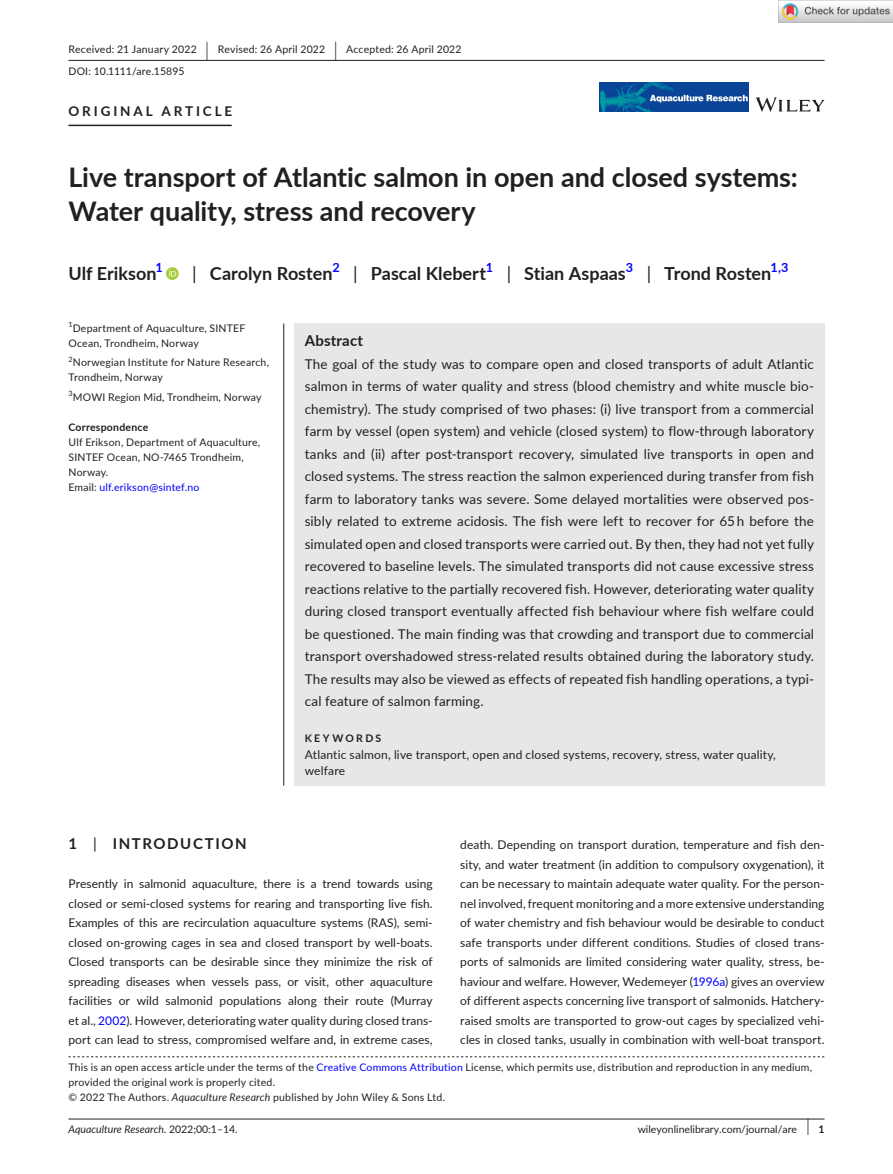
<style>
.page{position:relative;width:893px;height:1174px;background:#fff}
.page>*{position:absolute;margin:0;border:0;box-sizing:border-box;transform-origin:0 0}
.t1{font:700 27px/34.5px "Lato";color:#231f20}
.t2{font:700 18px "Lato";color:#231f20}
.t3{font:700 15px "Lato";letter-spacing:.1em;color:#231f20}
.t4{font:700 15px "Lato";letter-spacing:.015em;color:#231f20}
.t5{font:13.5px/22.5px "Lato";letter-spacing:.01em;color:#231f20;text-align:justify}
.t6{font:700 13.5px "Lato";letter-spacing:.215em;color:#231f20}
.t7{font:700 12.6px "Lato";color:#00f}
.t8{font:12px/19.5px "Lato";letter-spacing:.005em;color:#231f20;text-align:justify}
.t9{font:10.5px/15px "Lato";letter-spacing:.02em;color:#231f20}
.t10{font:10.5px "Lato";color:#231f20}
.t11{font:italic 10.5px "Lato";color:#231f20}
.t12{font:700 10.5px "Lato";letter-spacing:.02em;color:#231f20}
.t13{font:700 10.5px "Lato";letter-spacing:.22em;color:#231f20}
.t14{font:7.35px "Lato";color:#231f20}
.s1{font-size:19.65px}
.s2{font-weight:400}
.s3{color:#00f}
.s4{font-style:italic}
.s5{font-style:normal}
.s6{font-size:17.4px}
.s7{font-weight:700}
</style>
<div class="page">
<hr style="left:68px;top:1118px;width:756px;height:1px;background:#231f20">
<svg style="left:756px;top:97px;width:68px;height:15px"></svg>
<img style="left:599px;top:82px;width:149px;height:30px">
<hr style="left:68px;top:60px;width:756px;height:1px;background:#231f20">
<hr style="left:68px;top:125px;width:164px;height:1px;background:#231f20">
<svg style="left:166px;top:267px;width:13px;height:13px"></svg>
<svg style="left:169px;top:269px;width:7px;height:7px"></svg>
<div style="left:294px;top:323px;width:530px;height:462px;background:#e6e7e9"></div>
<hr style="left:283px;top:323px;width:1px;height:462px;background:#231f20">
<svg style="left:68px;top:1056px;width:756px;height:1px"></svg>
<img style="left:779px;top:0;width:114px;height:23px">
<p class="t9" style="left:68px;top:38px;width:395px;line-height:21.8px">Received: 21 January 2022 <span class="s1">|</span> Revised: 26 April 2022 <span class="s1">|</span> Accepted: 26 April 2022<br>DOI: 10.1111/are.15895</p>
<p class="t6" style="left:68px;top:101px;width:165px">ORIGINAL ARTICLE</p>
<h1 class="t1" style="left:68px;top:159px;width:731px">Live transport of Atlantic salmon in open and closed systems:<br>Water quality, stress and recovery</h1>
<h2 class="t2" style="left:68px;top:260px;width:90px">Ulf Erikson</h2>
<p class="t7" style="left:156px;top:258px;width:9px">1</p>
<h2 class="t2" style="left:192px;top:260px;width:142px"><span class="s2">|</span> Carolyn Rosten</h2>
<p class="t7" style="left:332px;top:258px;width:9px">2</p>
<h2 class="t2" style="left:353px;top:260px;width:134px"><span class="s2">|</span> Pascal Klebert</h2>
<p class="t7" style="left:486px;top:258px;width:9px">1</p>
<h2 class="t2" style="left:507px;top:260px;width:121px"><span class="s2">|</span> Stian Aspaas</h2>
<p class="t7" style="left:626px;top:258px;width:9px">3</p>
<h2 class="t2" style="left:647px;top:260px;width:126px"><span class="s2">|</span> Trond Rosten</h2>
<p class="t7" style="left:770px;top:258px;width:20px">1,3</p>
<p class="t14" style="left:68px;top:319px;width:6px">1</p>
<p class="t9" style="left:68px;top:320px;width:178px;text-indent:4px">Department of Aquaculture, SINTEF<br>Ocean, Trondheim, Norway</p>
<p class="t14" style="left:68px;top:354px;width:6px">2</p>
<p class="t9" style="left:68px;top:355px;width:202px;text-indent:4px">Norwegian Institute for Nature Research,<br>Trondheim, Norway</p>
<p class="t14" style="left:68px;top:388px;width:6px">3</p>
<p class="t9" style="left:73px;top:389px;width:190px">MOWI Region Mid, Trondheim, Norway</p>
<p class="t12" style="left:68px;top:419px;width:81px">Correspondence</p>
<p class="t9" style="left:68px;top:434px;width:193px">Ulf Erikson, Department of Aquaculture,<br>SINTEF Ocean, NO-7465 Trondheim,<br>Norway.<br>Email: <span class="s3">ulf.erikson@sintef.no</span></p>
<p class="t4" style="left:305px;top:329px;width:60px">Abstract</p>
<p class="t5" style="left:305px;top:352px;width:511px">The goal of the study was to compare open and closed transports of adult Atlantic salmon in terms of water quality and stress (blood chemistry and white muscle bio&shy;chemistry). The study comprised of two phases: (i) live transport from a commercial farm by vessel (open system) and vehicle (closed system) to flow-through laboratory tanks and (ii) after post-transport recovery, simulated live transports in open and closed systems. The stress reaction the salmon experienced during transfer from fish farm to laboratory tanks was severe. Some delayed mortalities were observed pos&shy;sibly related to extreme acidosis. The fish were left to recover for 65 h before the simulated open and closed transports were carried out. By then, they had not yet fully recovered to baseline levels. The simulated transports did not cause excessive stress reactions relative to the partially recovered fish. However, deteriorating water quality during closed transport eventually affected fish behaviour where fish welfare could be questioned. The main finding was that crowding and transport due to commercial transport overshadowed stress-related results obtained during the laboratory study.<br>The results may also be viewed as effects of repeated fish handling operations, a typi&shy;cal feature of salmon farming.</p>
<p class="t13" style="left:305px;top:730px;width:78px">KEYWORDS</p>
<p class="t8" style="left:305px;top:745px;width:473px;line-height:16.5px">Atlantic salmon, live transport, open and closed systems, recovery, stress, water quality, welfare</p>
<p class="t3" style="left:68px;top:833px;width:180px">1 <span class="s2">|</span> INTRODUCTION</p>
<p class="t8" style="left:68px;top:873px;width:366px">Presently in salmonid aquaculture, there is a trend towards using closed or semi-closed systems for rearing and transporting live fish.<br>Examples of this are recirculation aquaculture systems (RAS), semi&shy;closed on-growing cages in sea and closed transport by well-boats.<br>Closed transports can be desirable since they minimize the risk of spreading diseases when vessels pass, or visit, other aquaculture facilities or wild salmonid populations along their route (Murray et al., <span class="s3">2002</span>). However, deteriorating water quality during closed trans&shy;port can lead to stress, compromised welfare and, in extreme cases,</p>
<p class="t8" style="left:460px;top:834px;width:366px">death. Depending on transport duration, temperature and fish den&shy;sity, and water treatment (in addition to compulsory oxygenation), it can be necessary to maintain adequate water quality. For the person&shy;nel involved, frequent monitoring and a more extensive understanding of water chemistry and fish behaviour would be desirable to conduct safe transports under different conditions. Studies of closed trans&shy;ports of salmonids are limited considering water quality, stress, be&shy;haviour and welfare. However, Wedemeyer (<span class="s3">1996a</span>) gives an overview of different aspects concerning live transport of salmonids. Hatchery&shy;raised smolts are transported to grow-out cages by specialized vehi&shy;cles in closed tanks, usually in combination with well-boat transport.</p>
<p class="t9" style="left:68px;top:1059px;width:745px">This is an open access article under the terms of the <span class="s3">Creative Commons Attribution</span> License, which permits use, distribution and reproduction in any medium, provided the original work is properly cited.<br>© 2022 The Authors. <span class="s4">Aquaculture Research</span> published by John Wiley &amp; Sons Ltd.</p>
<p class="t11" style="left:68px;top:1121px;width:171px">Aquaculture Research. <span class="s5">2022;00:1–14.</span></p>
<p class="t10" style="left:638px;top:1121px;width:188px">wileyonlinelibrary.com/journal/are <span class="s6">|</span> <span class="s7">1</span></p>
</div>
